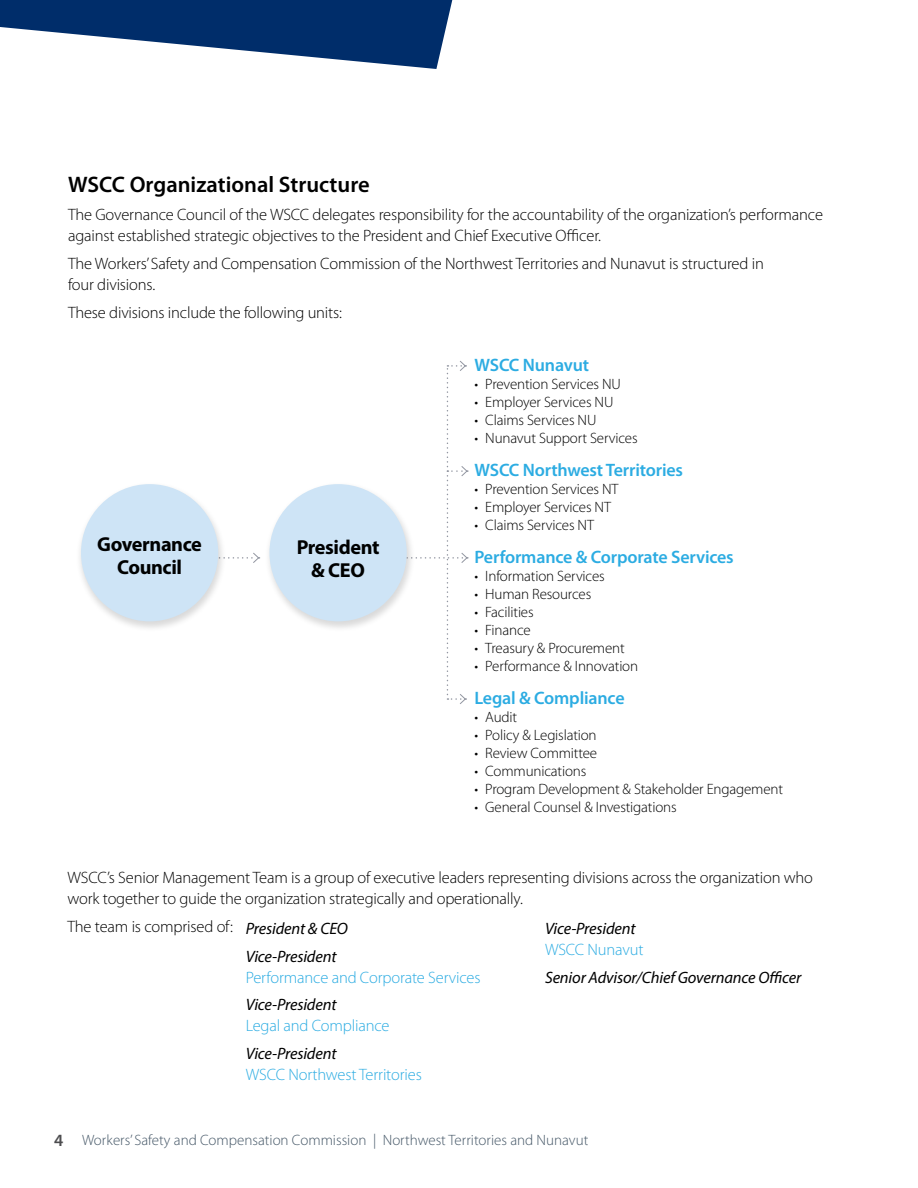
<style>
.page{position:relative;width:918px;height:1188px;background:#fff}
.page>*{position:absolute;margin:0;border:0;box-sizing:border-box;transform-origin:0 0}
.t1{font:600 22.5px "Myriad Pro";color:#000}
.t2{font:700 20.25px/23px "Myriad Pro";letter-spacing:-.02em;color:#000101;text-align:center}
.t3{font:600 18px "Myriad Pro";letter-spacing:-.01em;color:#2cace2}
.t4{font:300 16.5px/21px "Myriad Pro";letter-spacing:-.01em;color:#000}
.t5{font:italic 16.5px/27.8px "Myriad Pro";letter-spacing:-.01em;color:#000}
.t6{font:300 16.5px "Myriad Pro";letter-spacing:-.01em;color:#2cace2}
.t7{font:300 15px "Myriad Pro";letter-spacing:-.01em;color:#000101}
.t8{font:300 15px "Myriad Pro";color:#455767}
.s1{font-weight:600;font-size:17.25px;color:#4d4d4f}
</style>
<div class="page">
<svg style="left:0;top:0;width:452px;height:69px"></svg>
<div style="left:264px;top:482px;width:152px;height:151px;background:#000;opacity:.15"></div>
<div style="left:269px;top:484px;width:138px;height:137px;background:#cee4f6;border-radius:50%"></div>
<svg style="left:228px;top:552px;width:32px;height:11px"></svg>
<div style="left:76px;top:482px;width:151px;height:151px;background:#000;opacity:.15"></div>
<div style="left:81px;top:484px;width:137px;height:137px;background:#cee4f6;border-radius:50%"></div>
<svg style="left:391px;top:361px;width:77px;height:343px"></svg>
<h1 class="t1" style="left:68px;top:171px;width:303px">WSCC Organizational Structure</h1>
<p class="t4" style="left:68px;top:204px;width:757px">The Governance Council of the WSCC delegates responsibility for the accountability of the organization’s performance against established strategic objectives to the President and Chief Executive Officer.</p>
<p class="t4" style="left:68px;top:253px;width:697px">The Workers’ Safety and Compensation Commission of the Northwest Territories and Nunavut is structured in four divisions.</p>
<p class="t4" style="left:68px;top:301px;width:276px">These divisions include the following units:</p>
<p class="t2" style="left:97px;top:532px;width:106px">Governance<br>Council</p>
<p class="t2" style="left:297px;top:535px;width:84px">President &amp; CEO</p>
<p class="t3" style="left:474px;top:353px;width:116px">WSCC Nunavut</p>
<p class="t7" style="left:474px;top:375px;width:148px">• Prevention Services NU</p>
<p class="t7" style="left:474px;top:393px;width:140px">• Employer Services NU</p>
<p class="t7" style="left:474px;top:411px;width:123px">• Claims Services NU</p>
<p class="t7" style="left:474px;top:429px;width:165px">• Nunavut Support Services</p>
<p class="t3" style="left:474px;top:458px;width:210px">WSCC Northwest Territories</p>
<p class="t7" style="left:474px;top:480px;width:146px">• Prevention Services NT</p>
<p class="t7" style="left:474px;top:498px;width:138px">• Employer Services NT</p>
<p class="t7" style="left:474px;top:516px;width:121px">• Claims Services NT</p>
<p class="t3" style="left:474px;top:545px;width:261px">Performance &amp; Corporate Services</p>
<p class="t7" style="left:474px;top:567px;width:132px">• Information Services</p>
<p class="t7" style="left:474px;top:585px;width:118px">• Human Resources</p>
<p class="t7" style="left:474px;top:603px;width:61px">• Facilities</p>
<p class="t7" style="left:474px;top:621px;width:58px">• Finance</p>
<p class="t7" style="left:474px;top:639px;width:152px">• Treasury &amp; Procurement</p>
<p class="t7" style="left:474px;top:657px;width:165px">• Performance &amp; Innovation</p>
<p class="t3" style="left:474px;top:686px;width:152px">Legal &amp; Compliance</p>
<p class="t7" style="left:474px;top:708px;width:44px">• Audit</p>
<p class="t7" style="left:474px;top:726px;width:124px">• Policy &amp; Legislation</p>
<p class="t7" style="left:474px;top:744px;width:124px">• Review Committee</p>
<p class="t7" style="left:474px;top:762px;width:113px">• Communications</p>
<p class="t7" style="left:474px;top:780px;width:310px">• Program Development &amp; Stakeholder Engagement</p>
<p class="t7" style="left:474px;top:798px;width:204px">• General Counsel &amp; Investigations</p>
<p class="t4" style="left:67px;top:867px;width:747px">WSCC’s Senior Management Team is a group of executive leaders representing divisions across the organization who work together to guide the organization strategically and operationally.</p>
<p class="t4" style="left:67px;top:915px;width:167px">The team is comprised of:</p>
<p class="t5" style="left:246px;top:914px;width:104px">President &amp; CEO<br>Vice-President</p>
<p class="t6" style="left:246px;top:967px;width:236px">Performance and Corporate Services</p>
<p class="t5" style="left:246px;top:991px;width:92px">Vice-President</p>
<p class="t6" style="left:246px;top:1016px;width:145px">Legal and Compliance</p>
<p class="t5" style="left:246px;top:1039px;width:92px">Vice-President</p>
<p class="t6" style="left:246px;top:1065px;width:178px">WSCC Northwest Territories</p>
<p class="t5" style="left:545px;top:914px;width:92px">Vice-President</p>
<p class="t6" style="left:545px;top:939px;width:100px">WSCC Nunavut</p>
<p class="t5" style="left:545px;top:963px;width:258px">Senior Advisor/Chief Governance Officer</p>
<p class="t8" style="left:54px;top:1131px;width:536px"><span class="s1">4</span> Workers’ Safety and Compensation Commission | Northwest Territories and Nunavut</p>
</div>
